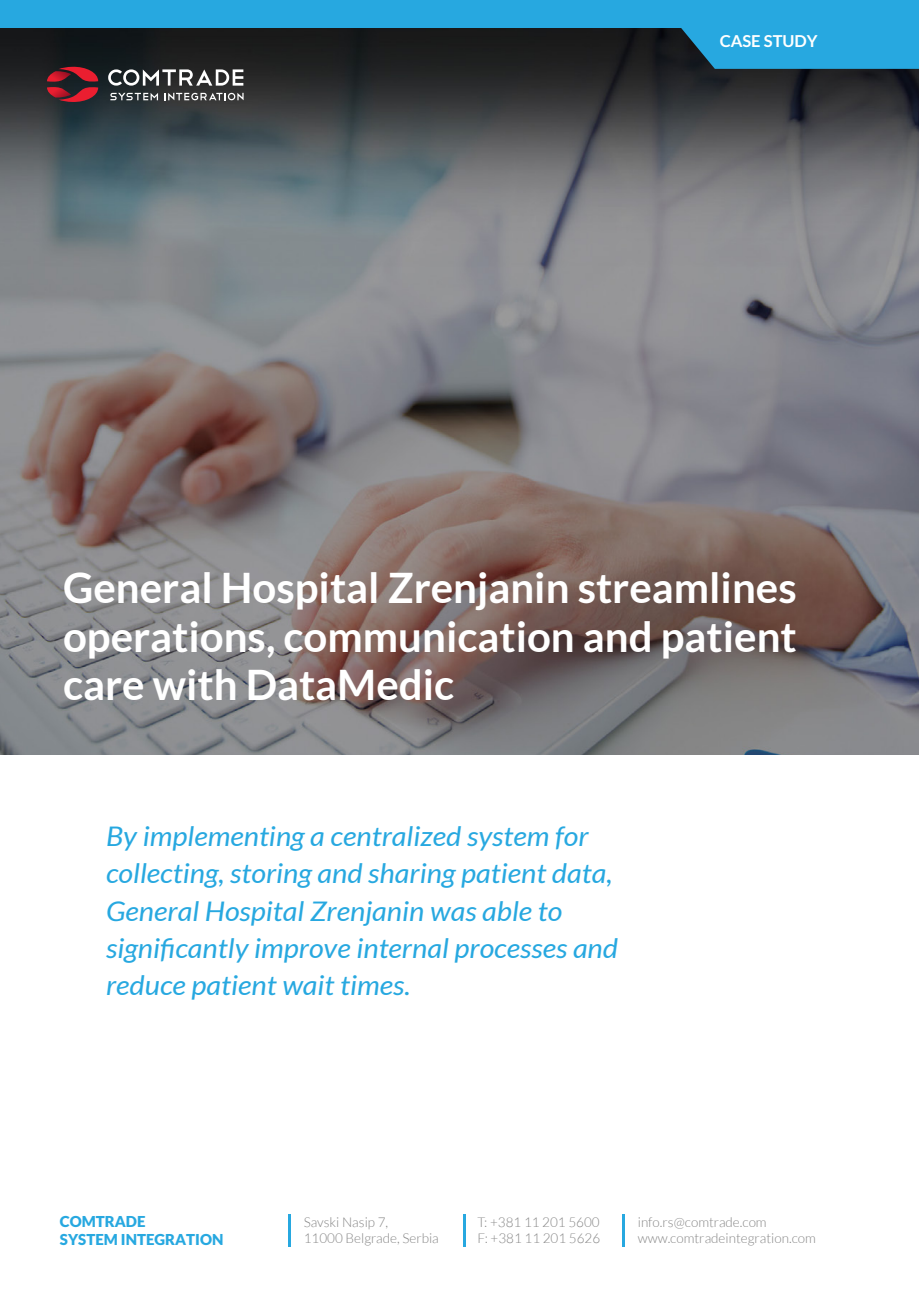
<style>
.page{position:relative;width:919px;height:1289px;background:#fff}
.page>*{position:absolute;margin:0;border:0;box-sizing:border-box;transform-origin:0 0}
.t1{font:700 42px/48.6px "Lato";color:#fff;text-align:justify}
.t2{font:italic 27px/37.2px "Lato";color:#27a8e0;scale:1.07 1}
.t3{font:700 16.5px "Lato";color:#fff}
.t4{font:900 15px/18px "Lato";color:#27a8e0}
.t5{font:300 13.5px/16.2px "Lato";color:#868686}
</style>
<div class="page">
<img style="left:0;top:28px;width:918px;height:726px">
<svg style="left:658px;top:0;width:260px;height:69px;background:#2599cb"></svg>
<svg style="left:47px;top:66px;width:51px;height:36px;background:#771f2a"></svg>
<svg style="left:108px;top:69px;width:135px;height:17px"></svg>
<svg style="left:110px;top:93px;width:48px;height:7px"></svg>
<svg style="left:164px;top:93px;width:79px;height:7px"></svg>
<div style="left:0;top:0;width:696px;height:28px;background:#27a8e0"></div>
<hr style="left:288px;top:1214px;width:3px;height:32px;background:#27a8e0">
<hr style="left:463px;top:1214px;width:3px;height:32px;background:#27a8e0">
<hr style="left:622px;top:1214px;width:3px;height:32px;background:#27a8e0">
<p class="t3" style="left:719px;top:32px;width:100px">CASE STUDY</p>
<h1 class="t1" style="left:63px;top:562px;width:735px">General Hospital Zrenjanin streamlines operations, communication and patient care with DataMedic</h1>
<p class="t2" style="left:106px;top:818px;width:480px">By implementing a centralized system for collecting, storing and sharing patient data, General Hospital Zrenjanin was able to significantly improve internal processes and reduce patient wait times.</p>
<p class="t4" style="left:60px;top:1211px;width:165px">COMTRADE<br>SYSTEM INTEGRATION</p>
<p class="t5" style="left:304px;top:1213px;width:136px">Savski Nasip 7,<br>11000 Belgrade, Serbia</p>
<p class="t5" style="left:477px;top:1213px;width:124px">T: +381 11 201 5600<br>F: +381 11 201 5626</p>
<p class="t5" style="left:637px;top:1213px;width:180px">info.rs@comtrade.com www.comtradeintegration.com</p>
</div>
